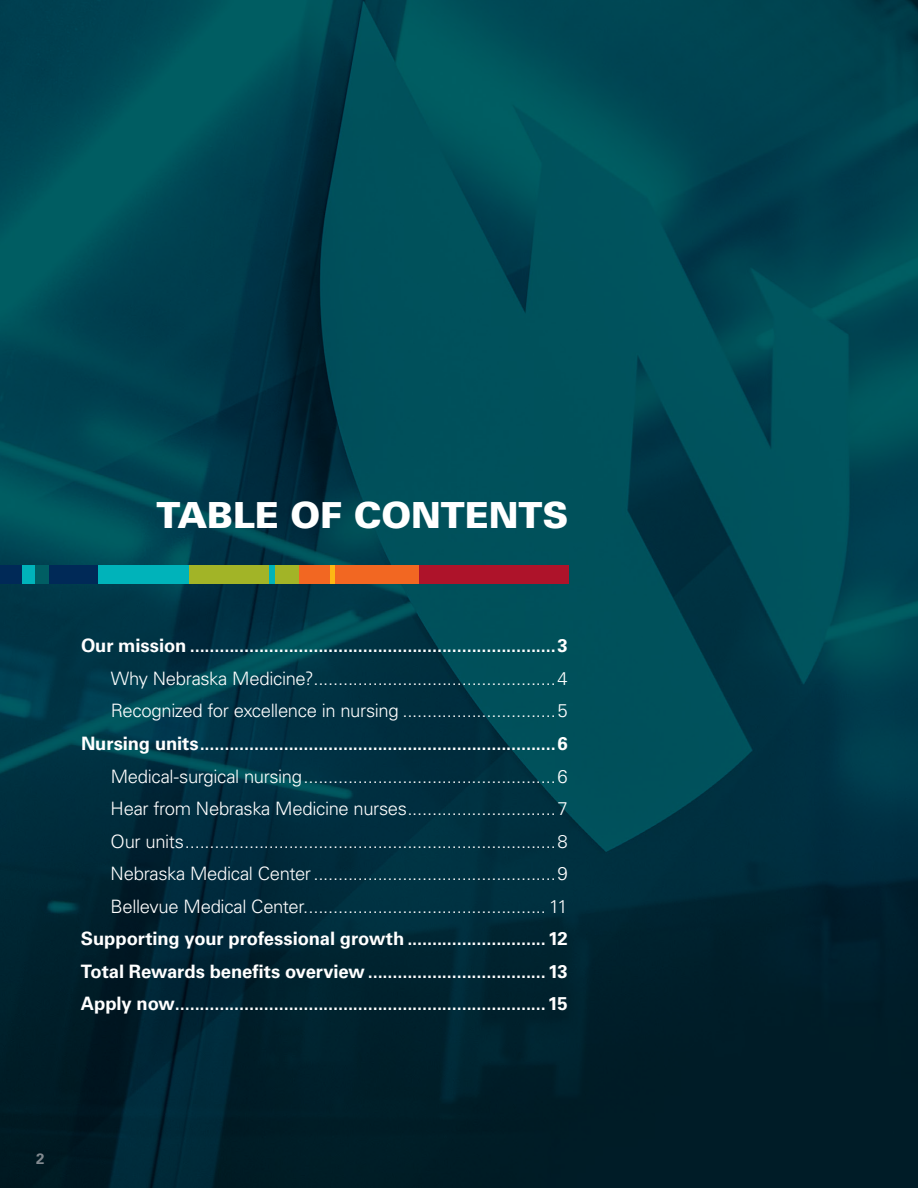
<style>
.page{position:relative;width:918px;height:1188px;background:#fff}
.page>*{position:absolute;margin:0;border:0;box-sizing:border-box;transform-origin:0 0}
.t1{font:900 36px "Univers LT Std";letter-spacing:-.005em;color:#fff}
.t2{font:300 18.45px/32.5px "Univers LT Std";letter-spacing:-.02em;color:#fff}
.t3{font:700 18.45px/32.5px "Univers LT Std";letter-spacing:-.005em;color:#fff;text-align:justify}
.t4{font:700 15px "Univers LT Std";color:#848b91}
</style>
<div class="page">
<img style="left:0;top:0;width:918px;height:1188px">
<div style="left:0;top:566px;width:22px;height:18px;background:#002957"></div>
<div style="left:22px;top:566px;width:14px;height:18px;background:#00b3ba"></div>
<hr style="left:98px;top:566px;width:4px;height:18px;background:#00b3ba">
<div style="left:36px;top:566px;width:13px;height:18px;background:#005e63"></div>
<div style="left:102px;top:566px;width:87px;height:18px;background:#00b3ba"></div>
<div style="left:189px;top:566px;width:81px;height:18px;background:#a2b427"></div>
<div style="left:270px;top:566px;width:6px;height:18px;background:#00b3ba"></div>
<div style="left:276px;top:566px;width:23px;height:18px;background:#a2b427"></div>
<div style="left:299px;top:566px;width:31px;height:18px;background:#f26722"></div>
<div style="left:334px;top:566px;width:85px;height:18px;background:#f26722"></div>
<div style="left:419px;top:566px;width:149px;height:18px;background:#ae132a"></div>
<hr style="left:330px;top:566px;width:4px;height:18px;background:#fdb714">
<div style="left:49px;top:566px;width:49px;height:18px;background:#002957"></div>
<h1 class="t1" style="left:157px;top:492px;width:413px">TABLE OF CONTENTS</h1>
<p class="t3" style="left:81px;top:630px;width:488px">Our mission ..........................................................................3</p>
<p class="t2" style="left:111px;top:662px;width:459px">Why Nebraska Medicine?.................................................4<br>Recognized for excellence in nursing ...............................5</p>
<p class="t3" style="left:81px;top:727px;width:488px">Nursing units........................................................................6</p>
<p class="t2" style="left:111px;top:760px;width:459px;text-align:justify">Medical-surgical nursing...................................................6<br>Hear from Nebraska Medicine nurses..............................7<br>Our units...........................................................................8<br>Nebraska Medical Center.................................................9<br>Bellevue Medical Center................................................. 11</p>
<p class="t3" style="left:81px;top:922px;width:488px">Supporting your professional growth ............................12<br>Total Rewards benefits overview ....................................13<br>Apply now...........................................................................15</p>
<p class="t4" style="left:36px;top:1150px;width:10px">2</p>
</div>
